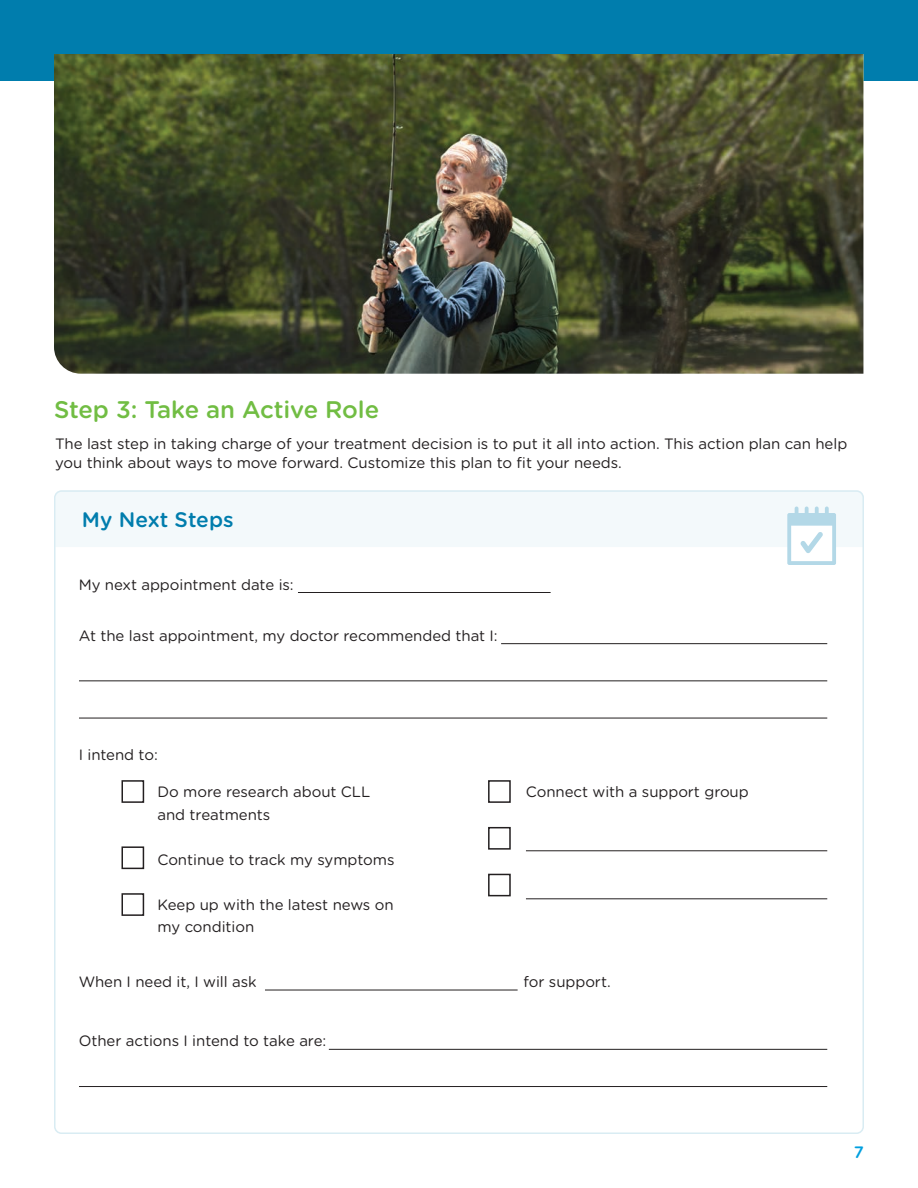
<style>
.page{position:relative;width:918px;height:1188px;background:#fff}
.page>*{position:absolute;margin:0;border:0;box-sizing:border-box;transform-origin:0 0}
.Steps{font:500 24px "Gotham Rounded";letter-spacing:-.005em;color:#71bd43}
.t1{font:500 21px "Gotham Rounded";color:#007dad}
.t2{font:500 16.5px "Gotham Rounded";color:#009fdf}
.Body{font:15px/22.5px "Gotham Rounded";letter-spacing:-.005em;color:#231f20}
</style>
<div class="page">
<div style="left:0;top:0;width:918px;height:81px;background:#007dad"></div>
<div style="left:57px;top:493px;width:804px;height:54px;background:#f3f9fb"></div>
<img style="left:54px;top:54px;width:809px;height:320px">
<hr style="left:298px;top:592px;width:253px;height:1px;background:#231f20">
<hr style="left:265px;top:990px;width:253px;height:1px;background:#231f20">
<hr style="left:501px;top:643px;width:326px;height:1px;background:#231f20">
<hr style="left:329px;top:1049px;width:498px;height:1px;background:#231f20">
<hr style="left:526px;top:850px;width:301px;height:1px;background:#231f20">
<hr style="left:526px;top:898px;width:301px;height:1px;background:#231f20">
<hr style="left:79px;top:680px;width:748px;height:1px;background:#231f20">
<hr style="left:79px;top:1086px;width:748px;height:1px;background:#231f20">
<hr style="left:79px;top:718px;width:748px;height:1px;background:#231f20">
<div style="left:122px;top:780px;width:22px;height:23px;border:2px solid #231f20"></div>
<div style="left:122px;top:846px;width:22px;height:23px;border:2px solid #231f20"></div>
<div style="left:488px;top:827px;width:23px;height:23px;border:2px solid #231f20"></div>
<div style="left:488px;top:780px;width:23px;height:23px;border:2px solid #231f20"></div>
<div style="left:122px;top:893px;width:22px;height:23px;border:2px solid #231f20"></div>
<div style="left:488px;top:874px;width:23px;height:22px;border:2px solid #231f20"></div>
<svg style="left:787px;top:507px;width:49px;height:58px"></svg>
<p class="Steps" style="left:54px;top:393px;width:327px">Step 3: Take an Active Role</p>
<p class="Body" style="left:55px;top:433px;width:794px;line-height:19.5px">The last step in taking charge of your treatment decision is to put it all into action. This action plan can help you think about ways to move forward. Customize this plan to fit your needs.</p>
<h4 class="t1" style="left:82px;top:505px;width:153px">My Next Steps</h4>
<p class="Body" style="left:79px;top:572px;width:217px">My next appointment date is:</p>
<p class="Body" style="left:79px;top:623px;width:421px">At the last appointment, my doctor recommended that I:</p>
<p class="Body" style="left:79px;top:743px;width:81px">I intend to:</p>
<p class="Body" style="left:158px;top:780px;width:214px">Do more research about CLL and treatments</p>
<p class="Body" style="left:158px;top:847px;width:239px">Continue to track my symptoms</p>
<p class="Body" style="left:158px;top:892px;width:238px">Keep up with the latest news on my condition</p>
<p class="Body" style="left:526px;top:780px;width:224px">Connect with a support group</p>
<p class="Body" style="left:79px;top:970px;width:179px">When I need it, I will ask</p>
<p class="Body" style="left:524px;top:970px;width:89px">for support.</p>
<p class="Body" style="left:79px;top:1029px;width:249px">Other actions I intend to take are:</p>
<p class="t2" style="left:854px;top:1141px;width:12px">7</p>
</div>
